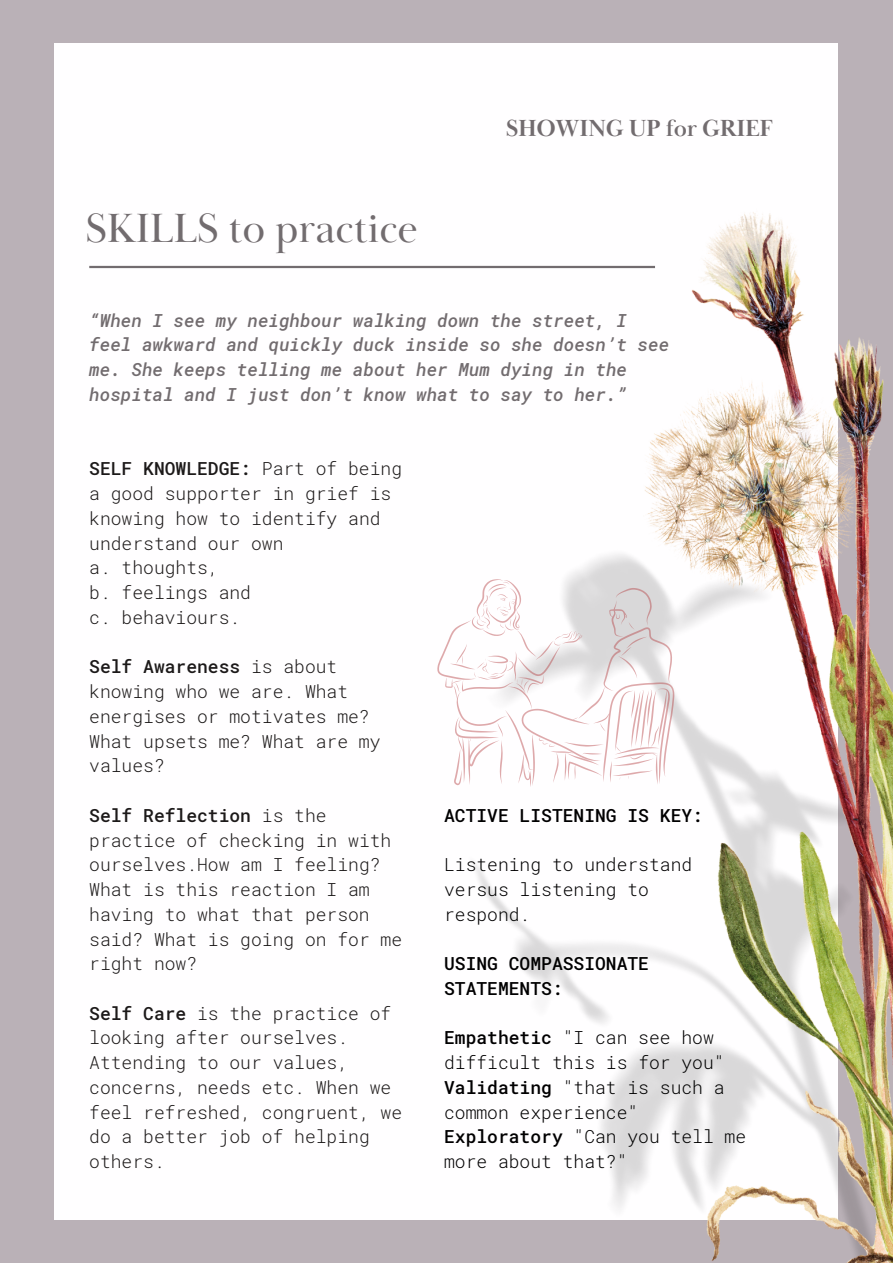
<style>
.page{position:relative;width:893px;height:1264px;background:#fff}
.page>*{position:absolute;margin:0;border:0;box-sizing:border-box;transform-origin:0 0}
.t1{font:42px "Baskerville Display PT";color:#726c6f}
.t2{font:700 24px "Baskerville Display PT";letter-spacing:-.015em;color:#726c6f}
.t3{font:300 18px/24.8px "Roboto Mono";color:#1c1919}
.t4{font:italic 500 18px/24.8px "Roboto Mono";color:#726c6f}
.t5{font:300 18px/24.8px "Roboto Mono";color:#000}
.t6{font:500 18px/24.8px "Roboto Mono";color:#000}
.s1{font-weight:500}
</style>
<div class="page">
<div style="left:0;top:0;width:892px;height:1262px;background:#bab1b7"></div>
<div style="left:54px;top:43px;width:783px;height:1175px;background:#fffeff"></div>
<img style="left:392px;top:554px;width:228px;height:666px">
<hr style="left:89px;top:266px;width:566px;height:2px;background:#726c6f">
<img style="left:620px;top:206px;width:272px;height:1056px">
<svg style="left:437px;top:579px;width:237px;height:208px"></svg>
<h1 class="t1" style="left:85px;top:202px;width:334px">SKILLS to practice</h1>
<h2 class="t2" style="left:506px;top:114px;width:269px">SHOWING UP for GRIEF</h2>
<p class="t4" style="left:89px;top:307px;width:581px">“When I see my neighbour walking down the street, I feel awkward and quickly duck inside so she doesn’t see me. She keeps telling me about her Mum dying in the hospital and I just don’t know what to say to her.”</p>
<p class="t3" style="left:89px;top:456px;width:314px"><span class="s1">SELF KNOWLEDGE:</span> Part of being a good supporter in grief is knowing how to identify and understand our own<br>a. thoughts,<br>b. feelings and<br>c. behaviours.</p>
<p class="t3" style="left:89px;top:654px;width:293px"><span class="s1">Self Awareness</span> is about knowing who we are. What energises or motivates me?<br>What upsets me? What are my values?</p>
<p class="t3" style="left:89px;top:802px;width:314px"><span class="s1">Self Reflection</span> is the practice of checking in with ourselves.How am I feeling?<br>What is this reaction I am having to what that person said? What is going on for me right now?</p>
<p class="t3" style="left:89px;top:1000px;width:314px"><span class="s1">Self Care</span> is the practice of looking after ourselves.<br>Attending to our values, concerns, needs etc. When we feel refreshed, congruent, we do a better job of helping others.</p>
<p class="t6" style="left:444px;top:802px;width:260px">ACTIVE LISTENING IS KEY:</p>
<p class="t5" style="left:444px;top:851px;width:249px">Listening to understand versus listening to respond.</p>
<p class="t6" style="left:444px;top:950px;width:206px">USING COMPASSIONATE<br>STATEMENTS:</p>
<p class="t5" style="left:444px;top:1025px;width:303px"><span class="s1">Empathetic</span> "I can see how difficult this is for you"<br><span class="s1">Validating</span> "that is such a common experience"<br><span class="s1">Exploratory</span> "Can you tell me more about that?"</p>
</div>
